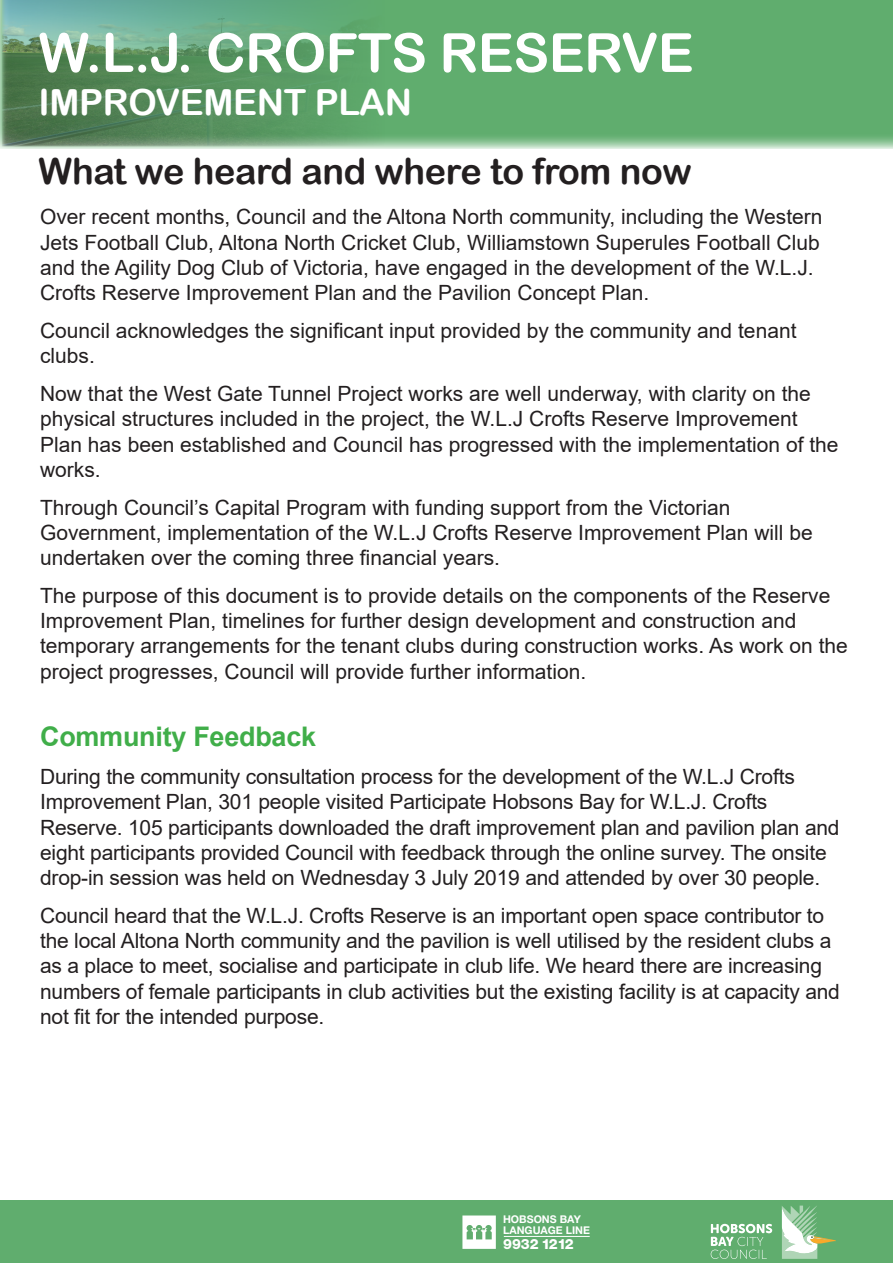
<style>
.page{position:relative;width:893px;height:1263px;background:#fff}
.page>*{position:absolute;margin:0;border:0;box-sizing:border-box;transform-origin:0 0}
.Participate_Banner{font:54px "Arial Rounded MT Bold";letter-spacing:-.01em;color:#fff}
.Participate_Banner-2{font:36px "Arial Rounded MT Bold";letter-spacing:-.01em;color:#231f20}
.Participate_Banner-3{font:36px "Arial Rounded MT Bold";letter-spacing:-.01em;color:#fff}
.Participate_Banner-4{font:700 27px "Arial";letter-spacing:-.01em;color:#40ae49}
.Participate_Banner-5{font:21px/25.2px "Arial";color:#231f20}
.t1{font:800 14.1px "Helvetica Neue LT Std";letter-spacing:-.02em;color:#fff}
.t2{font:700 10.65px/10.4px "Helvetica Neue LT Std";color:#fff}
</style>
<div class="page">
<div style="left:0;top:0;width:893px;height:149px;background:#60ad6e"></div>
<div style="left:0;top:1201px;width:893px;height:62px;background:#60ad6e"></div>
<svg style="left:711px;top:1224px;width:61px;height:35px"></svg>
<svg style="left:782px;top:1205px;width:54px;height:54px"></svg>
<svg style="left:462px;top:1215px;width:34px;height:34px"></svg>
<hr style="left:504px;top:1236px;width:86px;height:1px;background:#fff">
<img style="left:1px;top:0;width:385px;height:146px">
<p class="Participate_Banner" style="left:39px;top:21px;width:657px">W.L.J. CROFTS RESERVE</p>
<p class="Participate_Banner-3" style="left:39px;top:81px;width:375px">IMPROVEMENT PLAN</p>
<p class="Participate_Banner-2" style="left:39px;top:150px;width:655px">What we heard and where to from now</p>
<p class="Participate_Banner-5" style="left:40px;top:204px;width:784px">Over recent months, Council and the Altona North community, including the Western Jets Football Club, Altona North Cricket Club, Williamstown Superules Football Club and the Agility Dog Club of Victoria, have engaged in the development of the W.L.J.<br>Crofts Reserve Improvement Plan and the Pavilion Concept Plan.</p>
<p class="Participate_Banner-5" style="left:40px;top:318px;width:758px">Council acknowledges the significant input provided by the community and tenant clubs.</p>
<p class="Participate_Banner-5" style="left:40px;top:381px;width:800px">Now that the West Gate Tunnel Project works are well underway, with clarity on the physical structures included in the project, the W.L.J Crofts Reserve Improvement Plan has been established and Council has progressed with the implementation of the works.</p>
<p class="Participate_Banner-5" style="left:40px;top:495px;width:774px">Through Council’s Capital Program with funding support from the Victorian<br>Government, implementation of the W.L.J Crofts Reserve Improvement Plan will be undertaken over the coming three financial years.</p>
<p class="Participate_Banner-5" style="left:40px;top:583px;width:809px">The purpose of this document is to provide details on the components of the Reserve Improvement Plan, timelines for further design development and construction and temporary arrangements for the tenant clubs during construction works. As work on the project progresses, Council will provide further information.</p>
<p class="Participate_Banner-4" style="left:40px;top:718px;width:277px">Community Feedback</p>
<p class="Participate_Banner-5" style="left:40px;top:764px;width:801px">During the community consultation process for the development of the W.L.J Crofts Improvement Plan, 301 people visited Participate Hobsons Bay for W.L.J. Crofts Reserve. 105 participants downloaded the draft improvement plan and pavilion plan and eight participants provided Council with feedback through the online survey. The onsite drop-in session was held on Wednesday 3 July 2019 and attended by over 30 people.</p>
<p class="Participate_Banner-5" style="left:40px;top:903px;width:801px">Council heard that the W.L.J. Crofts Reserve is an important open space contributor to the local Altona North community and the pavilion is well utilised by the resident clubs a as a place to meet, socialise and participate in club life. We heard there are increasing numbers of female participants in club activities but the existing facility is at capacity and not fit for the intended purpose.</p>
<p class="t2" style="left:503px;top:1214px;width:88px">HOBSONS BAY<br>LANGUAGE LINE</p>
<p class="t1" style="left:503px;top:1235px;width:72px">9932 1212</p>
</div>
